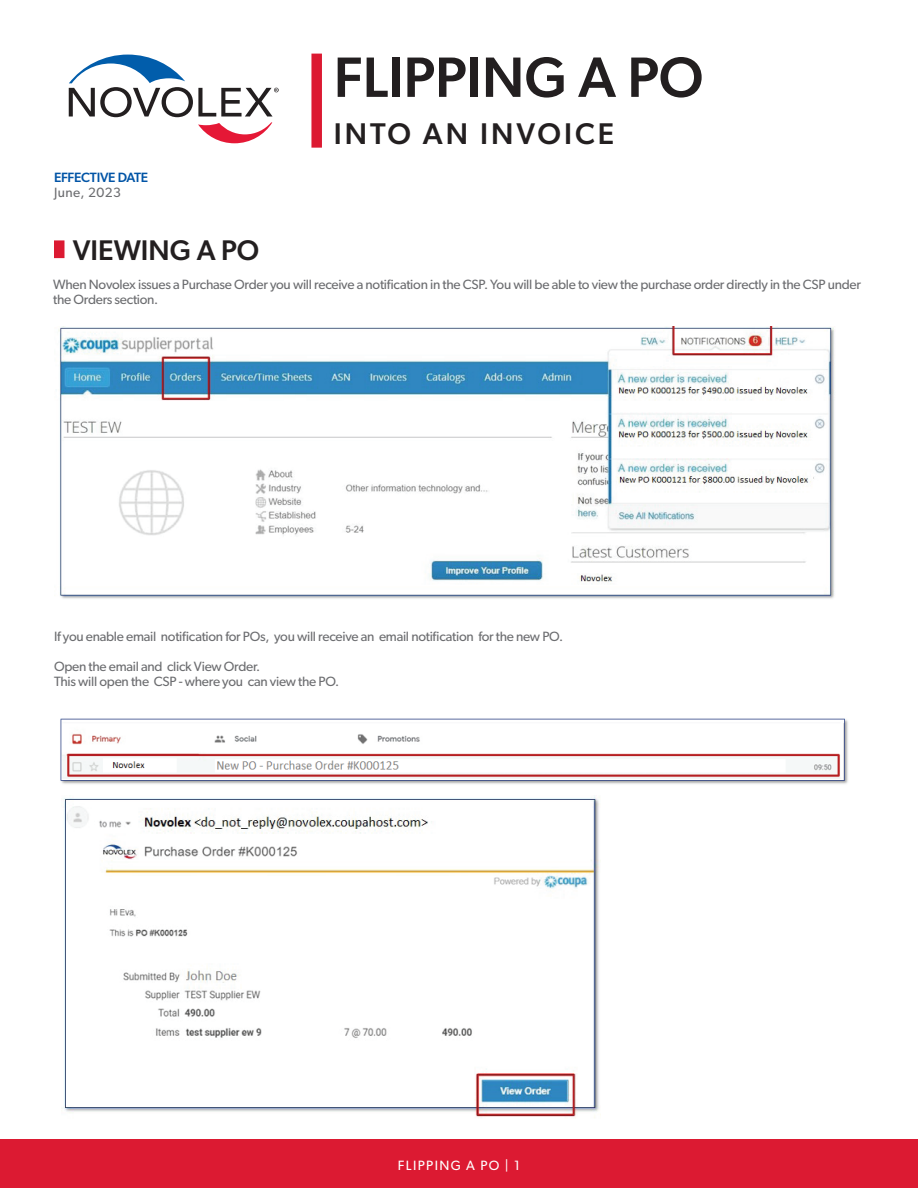
<style>
.page{position:relative;width:918px;height:1188px;background:#fff}
.page>*{position:absolute;margin:0;border:0;box-sizing:border-box;transform-origin:0 0}
.t1{font:500 57px "Gibson";color:#231f20}
.t2{font:500 30px "Gibson";letter-spacing:.1em;color:#231f20}
.t3{font:500 28.5px "Gibson";color:#231f20}
.t4{font:13.5px/15px "Gibson";letter-spacing:-.02em;color:#6c6d70}
.t5{font:13.5px "Gibson";letter-spacing:.1em;color:#fff}
.t6{font:500 13.5px "Gibson";letter-spacing:-.02em;color:#0154a6}
.t7{font:13.5px "Gibson";letter-spacing:.03em;color:#6c6d70}
</style>
<div class="page">
<div style="left:311px;top:54px;width:11px;height:94px;background:#dc1a32"></div>
<svg style="left:69px;top:55px;width:210px;height:88px"></svg>
<div style="left:0;top:1139px;width:918px;height:49px;background:#dc1a32"></div>
<div style="left:54px;top:240px;width:10px;height:18px;background:#dc1a32"></div>
<img style="left:58px;top:326px;width:777px;height:273px">
<img style="left:60px;top:718px;width:788px;height:66px">
<img style="left:63px;top:796px;width:537px;height:322px">
<p class="t6" style="left:54px;top:170px;width:96px">EFFECTIVE DATE</p>
<p class="t7" style="left:54px;top:185px;width:68px">June, 2023</p>
<h3 class="t3" style="left:73px;top:233px;width:188px">VIEWING A PO</h3>
<h1 class="t1" style="left:334px;top:43px;width:371px">FLIPPING A PO</h1>
<h2 class="t2" style="left:334px;top:116px;width:282px">INTO AN INVOICE</h2>
<p class="t4" style="left:53px;top:277px;width:809px">When Novolex issues a Purchase Order you will receive a notification in the CSP. You will be able to view the purchase order directly in the CSP under the Orders section.</p>
<p class="t4" style="left:54px;top:629px;width:511px">If you enable email notification for POs, you will receive an email notification for the new PO.</p>
<p class="t4" style="left:54px;top:659px;width:287px">Open the email and click View Order.<br>This will open the CSP - where you can view the PO.</p>
<p class="t5" style="left:398px;top:1158px;width:124px">FLIPPING A PO | 1</p>
</div>
